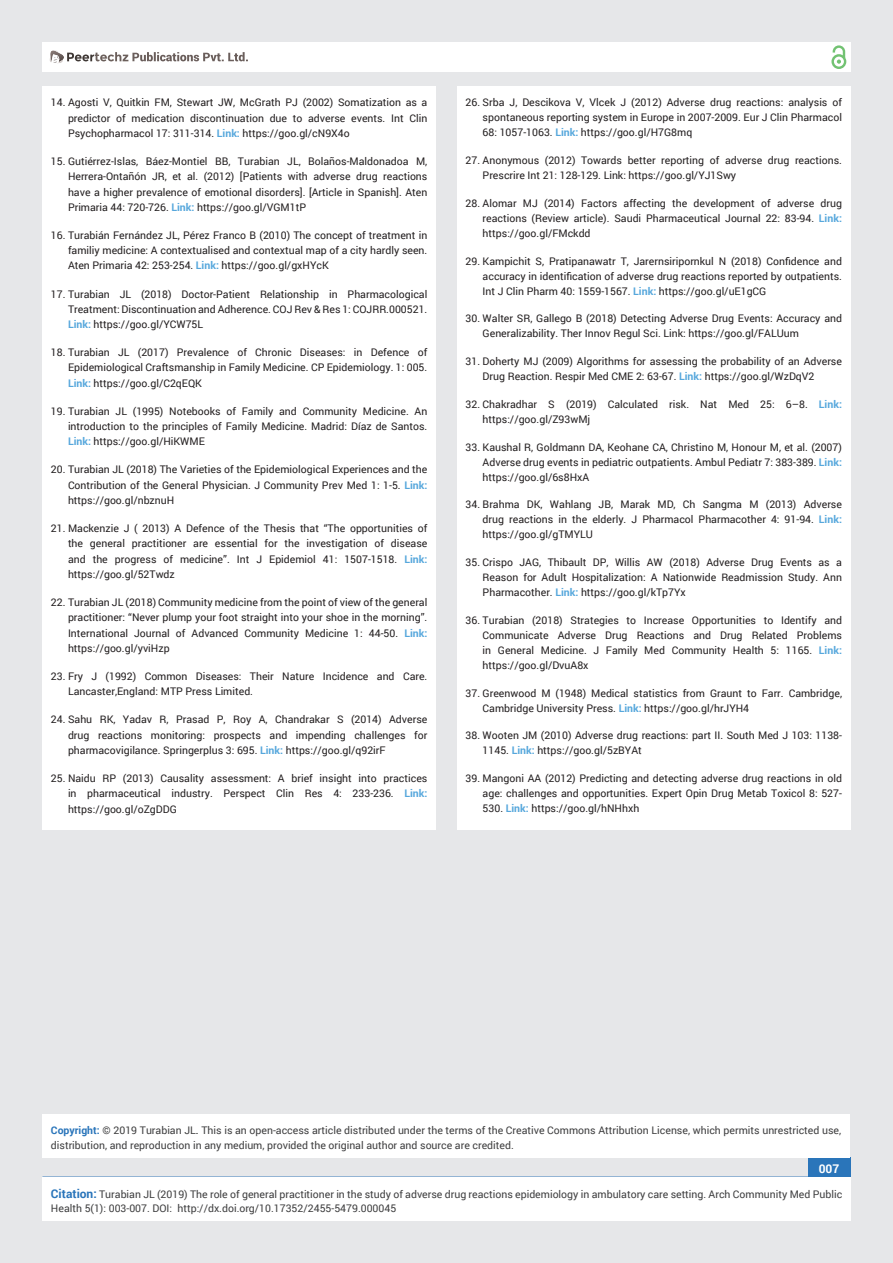
<style>
.page{position:relative;width:893px;height:1263px;background:#e6e7e9}
.page>*{position:absolute;margin:0;border:0;box-sizing:border-box;transform-origin:0 0}
.t1{font:700 12px "Roboto";color:#fff}
.t2{font:10.5px/15.3px "Roboto";color:#231f20;text-align:justify}
.t3{font:10.5px/13.5px "Roboto";color:#3e3e3f}
.s1{font-weight:700;color:#56a7dc}
.s2{font-weight:700;color:#2a75ba}
.s3{color:#0b0c0b}
.s4{font-weight:700;font-size:12px;color:#2a75ba}
</style>
<div class="page">
<div style="left:42px;top:43px;width:808px;height:29px;background:#fff"></div>
<div style="left:831px;top:54px;width:15px;height:15px;border:2px solid #72c272;border-radius:50%"></div>
<svg style="left:831px;top:45px;width:15px;height:19px"></svg>
<div style="left:808px;top:1157px;width:42px;height:43px;background:#2a75ba"></div>
<svg style="left:49px;top:50px;width:199px;height:14px"></svg>
<div style="left:42px;top:1177px;width:809px;height:43px;background:#fff"></div>
<div style="left:42px;top:1115px;width:808px;height:43px;background:#fff"></div>
<div style="left:42px;top:87px;width:394px;height:743px;background:#fff"></div>
<div style="left:457px;top:87px;width:393px;height:743px;background:#fff"></div>
<p class="t2" style="left:68px;top:95px;width:361px;text-indent:-17px">14. Agosti V, Quitkin FM, Stewart JW, McGrath PJ (2002) Somatization as a predictor of medication discontinuation due to adverse events. Int Clin Psychopharmacol 17: 311-314. <span class="s1">Link:</span> https://goo.gl/cN9X4o</p>
<p class="t2" style="left:68px;top:153px;width:361px;text-indent:-17px">15. Gutiérrez-Islas, Báez-Montiel BB, Turabian JL, Bolaños-Maldonadoa M, Herrera-Ontañón JR, et al. (2012) [Patients with adverse drug reactions have a higher prevalence of emotional disorders]. [Article in Spanish]. Aten Primaria 44: 720-726. <span class="s1">Link:</span> https://goo.gl/VGM1tP</p>
<p class="t2" style="left:68px;top:227px;width:361px;text-indent:-17px">16. Turabián Fernández JL, Pérez Franco B (2010) The concept of treatment in familiy medicine: A contextualised and contextual map of a city hardly seen.<br>Aten Primaria 42: 253-254. <span class="s1">Link:</span> https://goo.gl/gxHYcK</p>
<p class="t2" style="left:68px;top:286px;width:361px;text-indent:-17px">17. Turabian JL (2018) Doctor-Patient Relationship in Pharmacological Treatment: Discontinuation and Adherence. COJ Rev &amp; Res 1: COJRR.000521.<br><span class="s1">Link:</span> https://goo.gl/YCW75L</p>
<p class="t2" style="left:68px;top:344px;width:361px;text-indent:-17px">18. Turabian JL (2017) Prevalence of Chronic Diseases: in Defence of Epidemiological Craftsmanship in Family Medicine. CP Epidemiology. 1: 005.<br><span class="s1">Link:</span> https://goo.gl/C2qEQK</p>
<p class="t2" style="left:68px;top:403px;width:361px;text-indent:-17px">19. Turabian JL (1995) Notebooks of Family and Community Medicine. An introduction to the principles of Family Medicine. Madrid: Díaz de Santos.<br><span class="s1">Link:</span> https://goo.gl/HiKWME</p>
<p class="t2" style="left:68px;top:462px;width:361px;text-indent:-17px">20. Turabian JL (2018) The Varieties of the Epidemiological Experiences and the Contribution of the General Physician. J Community Prev Med 1: 1-5. <span class="s1">Link: </span>https://goo.gl/nbznuH</p>
<p class="t2" style="left:68px;top:520px;width:361px;text-indent:-17px">21. Mackenzie J ( 2013) A Defence of the Thesis that “The opportunities of the general practitioner are essential for the investigation of disease and the progress of medicine”. Int J Epidemiol 41: 1507-1518. <span class="s1">Link: </span>https://goo.gl/52Twdz</p>
<p class="t2" style="left:68px;top:594px;width:361px;text-indent:-17px">22. Turabian JL (2018) Community medicine from the point of view of the general practitioner: “Never plump your foot straight into your shoe in the morning”.<br>International Journal of Advanced Community Medicine 1: 44-50. <span class="s1">Link: </span>https://goo.gl/yviHzp</p>
<p class="t2" style="left:68px;top:668px;width:361px;text-indent:-17px">23. Fry J (1992) Common Diseases: Their Nature Incidence and Care.<br>Lancaster,England: MTP Press Limited.</p>
<p class="t2" style="left:68px;top:712px;width:361px;text-indent:-17px">24. Sahu RK, Yadav R, Prasad P, Roy A, Chandrakar S (2014) Adverse drug reactions monitoring: prospects and impending challenges for pharmacovigilance. Springerplus 3: 695. <span class="s1">Link:</span> https://goo.gl/q92irF</p>
<p class="t2" style="left:68px;top:770px;width:361px;text-indent:-17px">25. Naidu RP (2013) Causality assessment: A brief insight into practices in pharmaceutical industry. Perspect Clin Res 4: 233-236. <span class="s1">Link: </span>https://goo.gl/oZgDDG</p>
<p class="t2" style="left:483px;top:95px;width:361px;text-indent:-17px">26. Srba J, Descikova V, Vlcek J (2012) Adverse drug reactions: analysis of spontaneous reporting system in Europe in 2007-2009. Eur J Clin Pharmacol 68: 1057-1063. <span class="s1">Link:</span> https://goo.gl/H7G8mq</p>
<p class="t2" style="left:483px;top:152px;width:361px;text-indent:-17px">27. Anonymous (2012) Towards better reporting of adverse drug reactions.<br>Prescrire Int 21: 128-129. Link: https://goo.gl/YJ1Swy</p>
<p class="t2" style="left:483px;top:195px;width:361px;text-indent:-17px">28. Alomar MJ (2014) Factors affecting the development of adverse drug reactions (Review article). Saudi Pharmaceutical Journal 22: 83-94. <span class="s1">Link: </span>https://goo.gl/FMckdd</p>
<p class="t2" style="left:483px;top:253px;width:361px;text-indent:-17px">29. Kampichit S, Pratipanawatr T, Jarernsiripornkul N (2018) Confidence and accuracy in identification of adverse drug reactions reported by outpatients.<br>Int J Clin Pharm 40: 1559-1567. <span class="s1">Link:</span> https://goo.gl/uE1gCG</p>
<p class="t2" style="left:483px;top:311px;width:361px;text-indent:-17px">30. Walter SR, Gallego B (2018) Detecting Adverse Drug Events: Accuracy and<br>Generalizability. Ther Innov Regul Sci. Link: https://goo.gl/FALUum</p>
<p class="t2" style="left:483px;top:353px;width:361px;text-indent:-17px">31. Doherty MJ (2009) Algorithms for assessing the probability of an Adverse<br>Drug Reaction. Respir Med CME 2: 63-67. <span class="s1">Link:</span> https://goo.gl/WzDqV2</p>
<p class="t2" style="left:483px;top:396px;width:361px;text-indent:-17px">32. Chakradhar S (2019) Calculated risk. Nat Med 25: 6–8. <span class="s1">Link: </span>https://goo.gl/Z93wMj</p>
<p class="t2" style="left:483px;top:439px;width:361px;text-indent:-17px">33. Kaushal R, Goldmann DA, Keohane CA, Christino M, Honour M, et al. (2007)<br>Adverse drug events in pediatric outpatients. Ambul Pediatr 7: 383-389. <span class="s1">Link: </span>https://goo.gl/6s8HxA</p>
<p class="t2" style="left:483px;top:497px;width:361px;text-indent:-17px">34. Brahma DK, Wahlang JB, Marak MD, Ch Sangma M (2013) Adverse drug reactions in the elderly. J Pharmacol Pharmacother 4: 91-94. <span class="s1">Link: </span>https://goo.gl/gTMYLU</p>
<p class="t2" style="left:483px;top:554px;width:361px;text-indent:-17px">35. Crispo JAG, Thibault DP, Willis AW (2018) Adverse Drug Events as a Reason for Adult Hospitalization: A Nationwide Readmission Study. Ann Pharmacother. <span class="s1">Link:</span> https://goo.gl/kTp7Yx</p>
<p class="t2" style="left:483px;top:612px;width:361px;text-indent:-17px">36. Turabian (2018) Strategies to Increase Opportunities to Identify and Communicate Adverse Drug Reactions and Drug Related Problems in General Medicine. J Family Med Community Health 5: 1165. <span class="s1">Link: </span>https://goo.gl/DvuA8x</p>
<p class="t2" style="left:483px;top:685px;width:361px;text-indent:-17px">37. Greenwood M (1948) Medical statistics from Graunt to Farr. Cambridge,<br>Cambridge University Press. <span class="s1">Link:</span> https://goo.gl/hrJYH4</p>
<p class="t2" style="left:483px;top:728px;width:361px;text-indent:-17px">38. Wooten JM (2010) Adverse drug reactions: part II. South Med J 103: 1138-<br>1145. <span class="s1">Link:</span> https://goo.gl/5zBYAt</p>
<p class="t2" style="left:483px;top:771px;width:361px;text-indent:-17px">39. Mangoni AA (2012) Predicting and detecting adverse drug reactions in old age: challenges and opportunities. Expert Opin Drug Metab Toxicol 8: 527- 530. <span class="s1">Link:</span> https://goo.gl/hNHhxh</p>
<p class="t3" style="left:51px;top:1123px;width:792px;line-height:15px"><span class="s2">Copyright:</span> © 2019 Turabian JL<span class="s3">.</span> This is an open-access article distributed under the terms of the Creative Commons Attribution License, which permits unrestricted use, distribution, and reproduction in any medium, provided the original author and source are credited.</p>
<p class="t1" style="left:819px;top:1161px;width:22px">007</p>
<p class="t3" style="left:51px;top:1188px;width:793px"><span class="s4">Citation:</span> Turabian JL (2019) The role of general practitioner in the study of adverse drug reactions epidemiology in ambulatory care setting. Arch Community Med Public<br>Health 5(1): 003-007. DOI: http://dx.doi.org/10.17352/2455-5479.000045</p>
</div>
